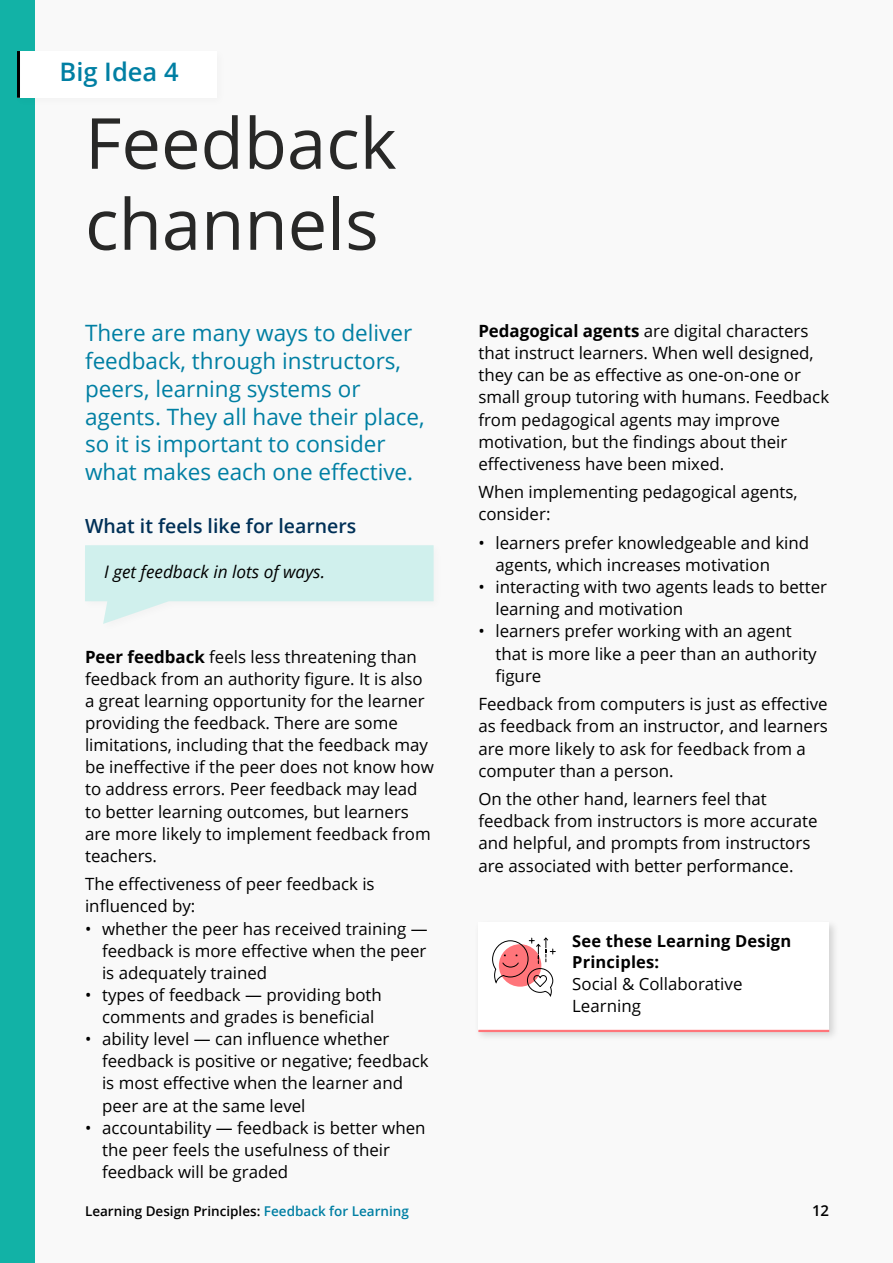
<style>
.page{position:relative;width:893px;height:1263px;background:#f9f9f9}
.page>*{position:absolute;margin:0;border:0;box-sizing:border-box;transform-origin:0 0}
.H1_-_black{font:70.5px/81px "Open Sans";color:#282827}
.Big_idea{font:600 25.5px "Open Sans";color:#007fa3}
.Standfirst{font:22.5px/27.8px "Open Sans";color:#007fa3}
.H3{font:600 19.5px "Open Sans";color:#003057}
.t1{font:italic 17.25px "Open Sans";color:#000}
.Body{font:16.8px/22.2px "Open Sans";color:#000}
.Body-2{font:700 16.5px/21px "Open Sans";letter-spacing:.01em;color:#000}
.t2{font:600 15px "Open Sans";color:#000}
.t3{font:600 13.5px "Open Sans";color:#000}
.s1{font-weight:700}
.s2{color:#007fa3}
</style>
<div class="page">
<div style="left:0;top:0;width:34px;height:1263px;background:#12b2a6"></div>
<div style="left:13px;top:47px;width:214px;height:61px;background:#000;opacity:.03"></div>
<div style="left:17px;top:51px;width:200px;height:47px;background:#fff"></div>
<svg style="left:85px;top:545px;width:349px;height:79px"></svg>
<div style="left:474px;top:918px;width:365px;height:123px;background:#000;opacity:.15"></div>
<div style="left:478px;top:922px;width:351px;height:109px;background:#fff"></div>
<hr style="left:478px;top:1030px;width:351px;height:2px;background:#ff757a">
<svg style="left:492px;top:937px;width:63px;height:60px"></svg>
<hr style="left:17px;top:51px;width:3px;height:47px;background:#000">
<p class="Big_idea" style="left:60px;top:54px;width:121px">Big Idea 4</p>
<h1 class="H1_-_black" style="left:85px;top:101px;width:313px">Feedback channels</h1>
<p class="Standfirst" style="left:85px;top:319px;width:341px">There are many ways to deliver feedback, through instructors, peers, learning systems or agents. They all have their place, so it is important to consider what makes each one effective.</p>
<h2 class="H3" style="left:85px;top:513px;width:273px">What it feels like for learners</h2>
<p class="t1" style="left:104px;top:559px;width:222px">I get feedback in lots of ways.</p>
<p class="Body" style="left:85px;top:645px;width:350px"><span class="s1">Peer feedback</span> feels less threatening than feedback from an authority figure. It is also a great learning opportunity for the learner providing the feedback. There are some limitations, including that the feedback may be ineffective if the peer does not know how to address errors. Peer feedback may lead to better learning outcomes, but learners are more likely to implement feedback from teachers.</p>
<p class="Body" style="left:85px;top:873px;width:291px">The effectiveness of peer feedback is influenced by:</p>
<p class="Body" style="left:102px;top:917px;width:327px;text-align:justify;text-indent:-17px">• whether the peer has received training — feedback is more effective when the peer is adequately trained</p>
<p class="Body" style="left:85px;top:983px;width:298px;text-align:center">• types of feedback — providing both comments and grades is beneficial</p>
<p class="Body" style="left:102px;top:1027px;width:328px;text-indent:-17px">• ability level — can influence whether feedback is positive or negative; feedback is most effective when the learner and peer are at the same level</p>
<p class="Body" style="left:102px;top:1116px;width:325px;text-indent:-17px">• accountability — feedback is better when the peer feels the usefulness of their feedback will be graded</p>
<p class="Body" style="left:478px;top:319px;width:352px"><span class="s1">Pedagogical agents</span> are digital characters that instruct learners. When well designed, they can be as effective as one-on-one or small group tutoring with humans. Feedback from pedagogical agents may improve motivation, but the findings about their effectiveness have been mixed.</p>
<p class="Body" style="left:478px;top:481px;width:321px">When implementing pedagogical agents, consider:</p>
<p class="Body" style="left:495px;top:531px;width:315px;text-indent:-17px">• learners prefer knowledgeable and kind agents, which increases motivation</p>
<p class="Body" style="left:495px;top:576px;width:333px;text-indent:-17px">• interacting with two agents leads to better learning and motivation</p>
<p class="Body" style="left:495px;top:620px;width:323px;text-indent:-17px">• learners prefer working with an agent that is more like a peer than an authority figure</p>
<p class="Body" style="left:478px;top:693px;width:351px">Feedback from computers is just as effective as feedback from an instructor, and learners are more likely to ask for feedback from a computer than a person.</p>
<p class="Body" style="left:478px;top:787px;width:341px">On the other hand, learners feel that feedback from instructors is more accurate and helpful, and prompts from instructors are associated with better performance.</p>
<p class="Body-2" style="left:572px;top:930px;width:221px">See these Learning Design<br>Principles:</p>
<p class="Body" style="left:572px;top:973px;width:172px">Social &amp; Collaborative<br>Learning</p>
<p class="t3" style="left:85px;top:1202px;width:325px">Learning Design Principles: <span class="s2">Feedback for Learning</span></p>
<p class="t2" style="left:812px;top:1200px;width:19px">12</p>
</div>
